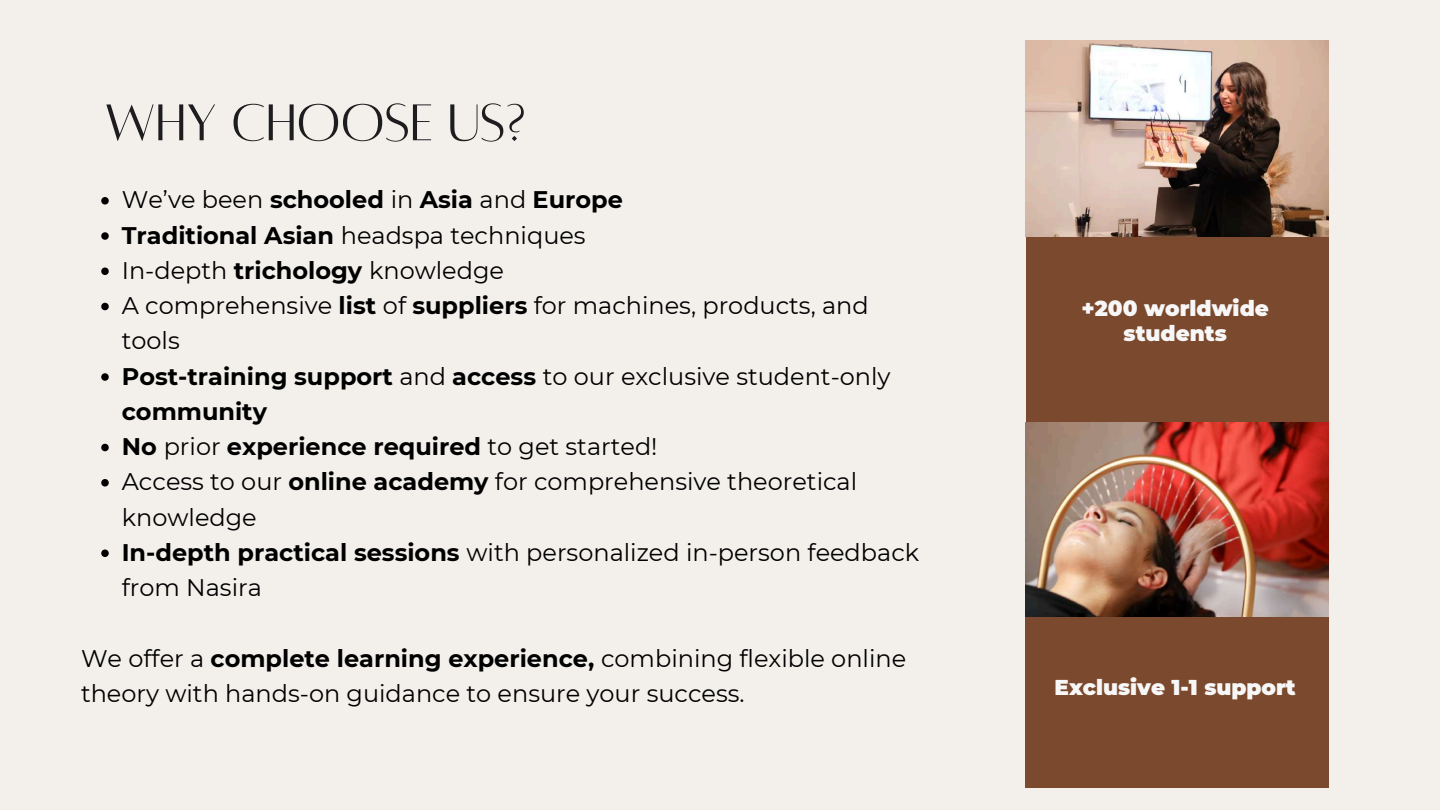
<style>
.page{position:relative;width:1440px;height:810px;background:#f3f0ec}
.page>*{position:absolute;margin:0;border:0;box-sizing:border-box;transform-origin:0 0}
.t1{font:57px "Alta regular";color:#1d1d1f}
.t2{font:24px/35.2px "Montserrat";color:#000}
.t3{font:900 21.5px/25.5px "Montserrat";color:#f7f7f7;text-align:center}
.s1{font-weight:700}
</style>
<div class="page">
<div style="left:1026px;top:616px;width:303px;height:172px;background:#7b492d"></div>
<div style="left:1026px;top:221px;width:303px;height:201px;background:#7b492d"></div>
<img style="left:1026px;top:40px;width:303px;height:197px">
<img style="left:1026px;top:422px;width:303px;height:194px">
<svg style="left:101px;top:197px;width:8px;height:8px"></svg>
<svg style="left:101px;top:232px;width:8px;height:8px"></svg>
<svg style="left:101px;top:268px;width:8px;height:7px"></svg>
<svg style="left:101px;top:303px;width:8px;height:7px"></svg>
<svg style="left:101px;top:373px;width:8px;height:8px"></svg>
<svg style="left:101px;top:444px;width:8px;height:7px"></svg>
<svg style="left:101px;top:479px;width:8px;height:8px"></svg>
<svg style="left:101px;top:550px;width:8px;height:7px"></svg>
<h1 class="t1" style="left:104px;top:91px;width:423px">WHY CHOOSE US?</h1>
<p class="t2" style="left:122px;top:182px;width:799px">We’ve been <span class="s1">schooled</span> in <span class="s1">Asia</span> and <span class="s1">Europe<br>Traditional Asian</span> headspa techniques<br>In-depth <span class="s1">trichology</span> knowledge<br>A comprehensive <span class="s1">list</span> of <span class="s1">suppliers</span> for machines, products, and tools<br><span class="s1">Post-training support</span> and <span class="s1">access</span> to our exclusive student-only <span class="s1">community<br>No</span> prior <span class="s1">experience required</span> to get started!<br>Access to our <span class="s1">online academy</span> for comprehensive theoretical knowledge<br><span class="s1">In-depth practical sessions</span> with personalized in-person feedback from Nasira</p>
<p class="t2" style="left:81px;top:640px;width:827px">We offer a <span class="s1">complete learning experience,</span> combining flexible online theory with hands-on guidance to ensure your success.</p>
<p class="t3" style="left:1082px;top:295px;width:189px">+200 worldwide students</p>
<p class="t3" style="left:1055px;top:674px;width:243px">Exclusive 1-1 support</p>
</div>
